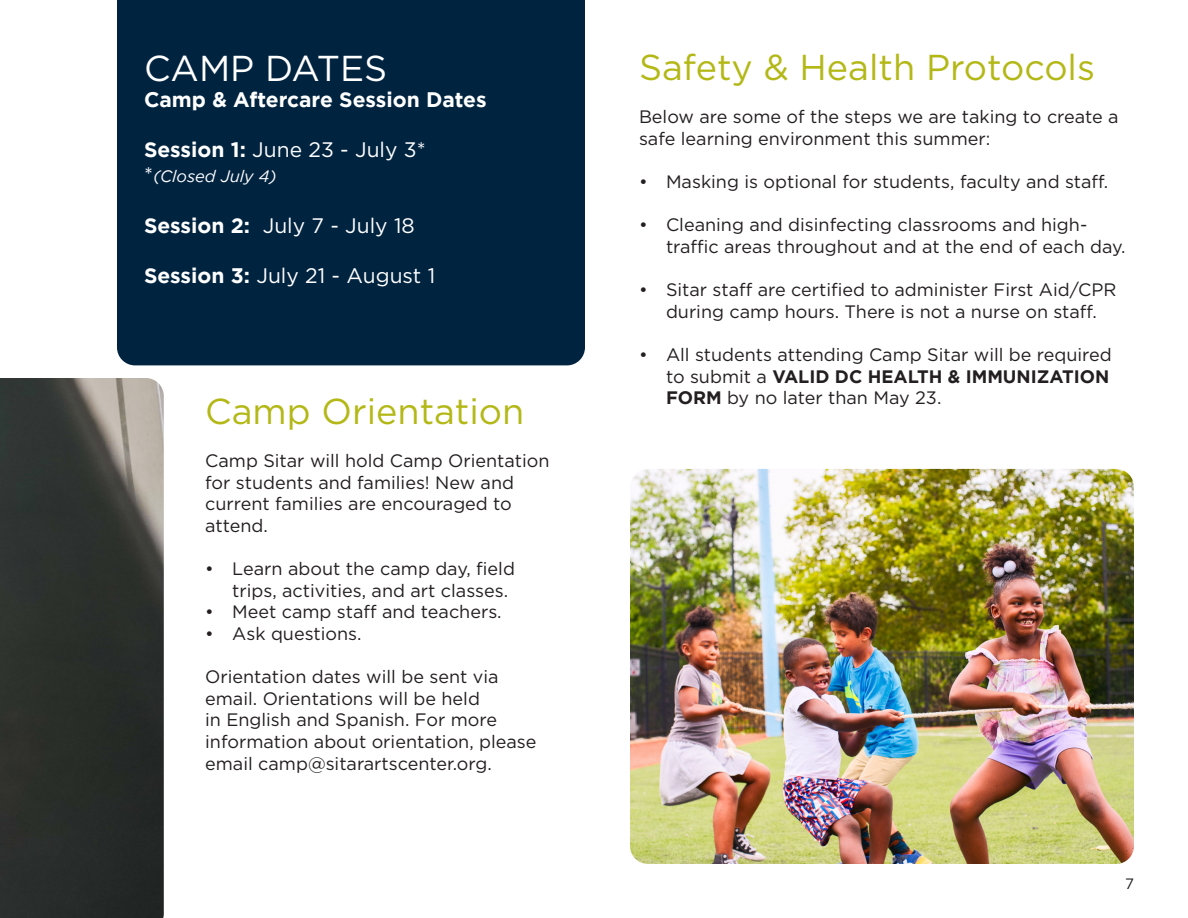
<style>
.page{position:relative;width:1188px;height:918px;background:#fff}
.page>*{position:absolute;margin:0;border:0;box-sizing:border-box;transform-origin:0 0}
.Basic_10pt_Gotham_Book_Copy{font:36px "Gotham";color:#b4b817}
.t1{font:36px "Gotham";color:#fff}
.t2{font:21px "Gotham";color:#fff}
.t3{font:700 21px "Gotham";color:#fff}
.Basic_10pt_Gotham_Book_Copy-2{font:18px/21.6px "Gotham";color:#231f20}
.t4{font:italic 16.5px "Gotham";color:#fff}
.t5{font:15px "Gotham";color:#231f20}
.s1{font-weight:700}
.s2{font-style:normal;font-size:21px}
</style>
<div class="page">
<img style="left:0;top:378px;width:164px;height:540px">
<div style="left:117px;top:0;width:468px;height:365px;background:#002340"></div>
<img style="left:630px;top:469px;width:504px;height:395px">
<p class="t1" style="left:144px;top:46px;width:245px">CAMP DATES</p>
<p class="t3" style="left:144px;top:87px;width:344px">Camp &amp; Aftercare Session Dates</p>
<p class="t2" style="left:144px;top:136px;width:283px"><span class="s1">Session 1:</span> June 23 - July 3*</p>
<p class="t4" style="left:144px;top:167px;width:134px"><span class="s2">*</span>(Closed July 4)</p>
<p class="t2" style="left:144px;top:212px;width:272px"><span class="s1">Session 2:</span> July 7 - July 18</p>
<p class="t2" style="left:144px;top:262px;width:293px"><span class="s1">Session 3:</span> July 21 - August 1</p>
<p class="Basic_10pt_Gotham_Book_Copy" style="left:205px;top:388px;width:321px">Camp Orientation</p>
<p class="Basic_10pt_Gotham_Book_Copy-2" style="left:205px;top:450px;width:346px">Camp Sitar will hold Camp Orientation for students and families! New and current families are encouraged to attend.</p>
<p class="Basic_10pt_Gotham_Book_Copy-2" style="left:232px;top:558px;width:284px;text-indent:-27px">• Learn about the camp day, field trips, activities, and art classes.</p>
<p class="Basic_10pt_Gotham_Book_Copy-2" style="left:205px;top:601px;width:298px">• Meet camp staff and teachers.</p>
<p class="Basic_10pt_Gotham_Book_Copy-2" style="left:205px;top:623px;width:158px">• Ask questions.</p>
<p class="Basic_10pt_Gotham_Book_Copy-2" style="left:205px;top:666px;width:333px">Orientation dates will be sent via email. Orientations will be held<br>in English and Spanish. For more information about orientation, please email camp@sitarartscenter.org.</p>
<p class="Basic_10pt_Gotham_Book_Copy" style="left:639px;top:44px;width:458px">Safety &amp; Health Protocols</p>
<p class="Basic_10pt_Gotham_Book_Copy-2" style="left:639px;top:106px;width:481px">Below are some of the steps we are taking to create a safe learning environment this summer:</p>
<p class="Basic_10pt_Gotham_Book_Copy-2" style="left:639px;top:171px;width:471px">• Masking is optional for students, faculty and staff.</p>
<p class="Basic_10pt_Gotham_Book_Copy-2" style="left:666px;top:214px;width:461px;text-indent:-27px">• Cleaning and disinfecting classrooms and high&shy;traffic areas throughout and at the end of each day.</p>
<p class="Basic_10pt_Gotham_Book_Copy-2" style="left:639px;top:279px;width:479px;text-align:center">• Sitar staff are certified to administer First Aid/CPR during camp hours. There is not a nurse on staff.</p>
<p class="Basic_10pt_Gotham_Book_Copy-2" style="left:666px;top:344px;width:447px;text-indent:-27px">• All students attending Camp Sitar will be required to submit a <span class="s1">VALID DC HEALTH &amp; IMMUNIZATION<br>FORM</span> by no later than May 23.</p>
<p class="t5" style="left:1125px;top:874px;width:10px">7</p>
</div>
